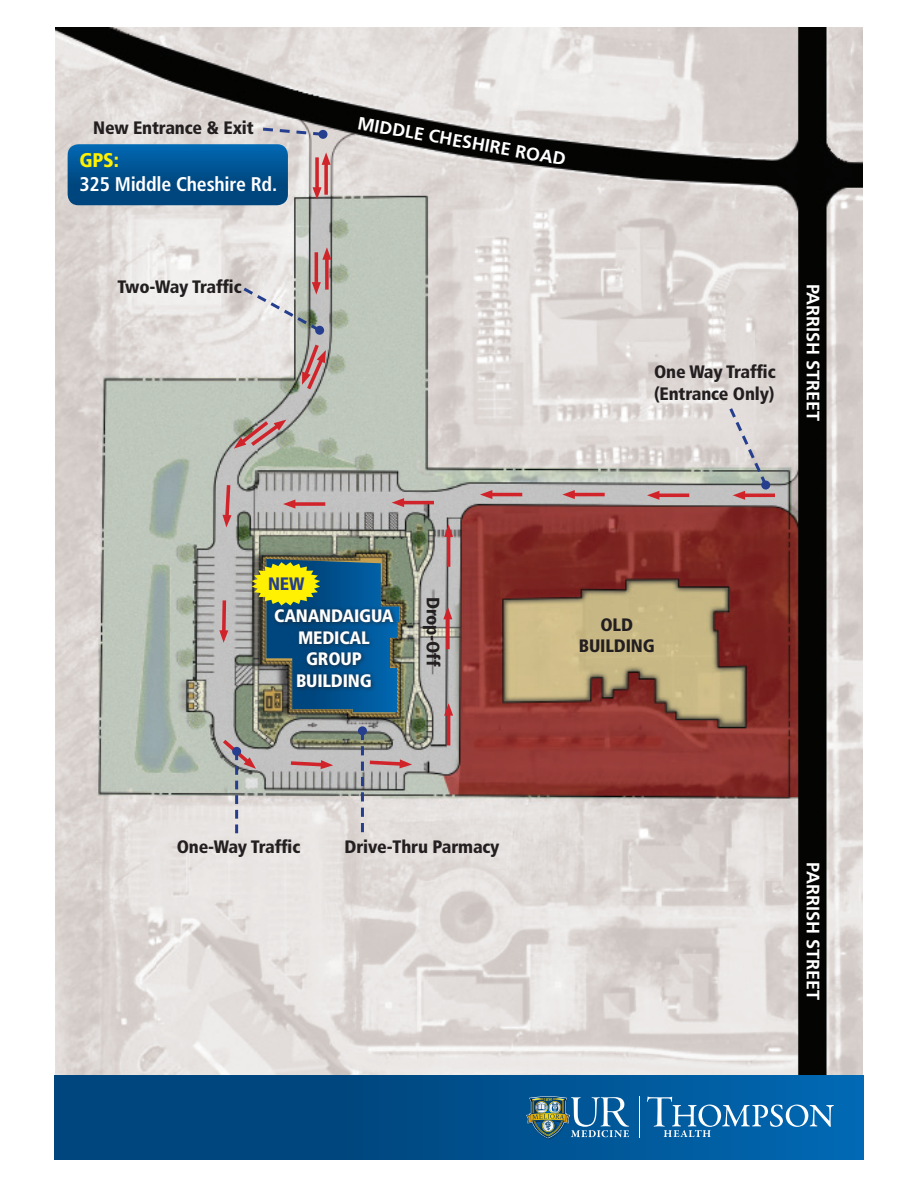
<style>
.page{position:relative;width:918px;height:1188px;background:#fff}
.page>*{position:absolute;margin:0;border:0;box-sizing:border-box;transform-origin:0 0}
.t1{font:700 condensed 19.8px "Frutiger LT Std";letter-spacing:-.01em;color:#fff}
.t2{font:900 condensed 19.8px "Frutiger LT Std";color:#fff101}
.t3{font:900 condensed 18px "Frutiger LT Std";letter-spacing:-.01em;color:#231f20}
.t4{font:700 18px "Frutiger LT Std";color:#fff}
.t5{font:900 condensed 18px/21.6px "Frutiger LT Std";letter-spacing:-.01em;color:#fff;text-align:center}
.t6{font:900 condensed 18px "Frutiger LT Std";color:#253f8e}
</style>
<div class="page">
<img style="left:55px;top:28px;width:807px;height:1047px">
<svg style="left:260px;top:126px;width:66px;height:12px"></svg>
<div style="left:319px;top:130px;width:9px;height:9px;background:#253f8e;border-radius:50%"></div>
<div style="left:358px;top:726px;width:9px;height:9px;background:#253f8e;border-radius:50%"></div>
<hr style="left:740px;top:494px;width:35px;height:3px;background:#d1232a">
<hr style="left:654px;top:494px;width:35px;height:3px;background:#d1232a">
<svg style="left:647px;top:491px;width:12px;height:9px"></svg>
<hr style="left:570px;top:493px;width:35px;height:3px;background:#d1232a">
<svg style="left:562px;top:490px;width:13px;height:9px"></svg>
<hr style="left:487px;top:493px;width:35px;height:3px;background:#d1232a">
<svg style="left:480px;top:490px;width:12px;height:9px"></svg>
<svg style="left:315px;top:157px;width:4px;height:30px"></svg>
<svg style="left:313px;top:187px;width:9px;height:13px"></svg>
<svg style="left:324px;top:165px;width:4px;height:30px"></svg>
<svg style="left:322px;top:152px;width:9px;height:13px"></svg>
<hr style="left:315px;top:252px;width:3px;height:35px;background:#d1232a">
<svg style="left:240px;top:282px;width:84px;height:52px;background:#c9c8c8"></svg>
<svg style="left:325px;top:260px;width:4px;height:30px"></svg>
<svg style="left:322px;top:247px;width:9px;height:13px"></svg>
<svg style="left:300px;top:341px;width:28px;height:52px"></svg>
<svg style="left:234px;top:418px;width:52px;height:31px;background:#af908a"></svg>
<hr style="left:399px;top:501px;width:35px;height:3px;background:#d1232a">
<svg style="left:392px;top:498px;width:12px;height:9px"></svg>
<svg style="left:295px;top:502px;width:30px;height:4px"></svg>
<svg style="left:283px;top:500px;width:12px;height:9px"></svg>
<svg style="left:223px;top:481px;width:9px;height:46px"></svg>
<svg style="left:219px;top:597px;width:9px;height:46px"></svg>
<svg style="left:287px;top:759px;width:46px;height:10px"></svg>
<svg style="left:361px;top:731px;width:51px;height:101px;background:#b7b2b1"></svg>
<hr style="left:447px;top:710px;width:3px;height:36px;background:#d1232a">
<svg style="left:444px;top:703px;width:9px;height:13px"></svg>
<svg style="left:446px;top:619px;width:4px;height:30px"></svg>
<svg style="left:443px;top:607px;width:9px;height:12px"></svg>
<hr style="left:447px;top:532px;width:3px;height:35px;background:#d1232a">
<svg style="left:444px;top:524px;width:9px;height:13px"></svg>
<svg style="left:219px;top:736px;width:37px;height:97px;background:#bebab9"></svg>
<div style="left:232px;top:747px;width:9px;height:9px;background:#253f8e;border-radius:50%"></div>
<svg style="left:68px;top:144px;width:220px;height:61px;background:#025390"></svg>
<svg style="left:252px;top:559px;width:147px;height:153px;background:#537661"></svg>
<div style="left:271px;top:606px;width:128px;height:86px;background:#231f20;opacity:.75"></div>
<svg style="left:727px;top:405px;width:43px;height:95px;background:#c9c2c1"></svg>
<div style="left:761px;top:481px;width:9px;height:9px;background:#253f8e;border-radius:50%"></div>
<div style="left:55px;top:1075px;width:809px;height:84px;background:linear-gradient(to right,#003e71,#0165ad)"></div>
<svg style="left:647px;top:1096px;width:187px;height:41px;background:#2c7cb6"></svg>
<hr style="left:639px;top:1097px;width:1px;height:41px;background:#fff">
<img style="left:525px;top:1096px;width:46px;height:45px">
<img style="left:526px;top:1096px;width:103px;height:42px">
<p class="t3" style="left:93px;top:117px;width:162px">New Entrance &amp; Exit</p>
<p class="t2" style="left:80px;top:148px;width:41px">GPS:</p>
<p class="t1" style="left:80px;top:172px;width:199px">325 Middle Cheshire Rd.</p>
<p class="t3" style="left:117px;top:276px;width:126px">Two-Way Traffic</p>
<p class="t4" style="left:360px;top:112px;width:213px;rotate:10deg">MIDDLE CHESHIRE ROAD</p>
<p class="t3" style="left:654px;top:361px;width:123px">One Way Traffic</p>
<p class="t3" style="left:654px;top:383px;width:122px">(Entrance Only)</p>
<p class="t4" style="left:824px;top:284px;width:139px;rotate:90deg">PARRISH STREET</p>
<p class="t6" style="left:268px;top:573px;width:38px">NEW</p>
<p class="t5" style="left:274px;top:605px;width:121px">CANANDAIGUA<br>MEDICAL<br>GROUP</p>
<p class="t5" style="left:296px;top:670px;width:77px">BUILDING</p>
<p class="t3" style="left:444px;top:597px;width:71px;rotate:90deg">Drop-Off</p>
<p class="t3" style="left:177px;top:836px;width:125px">One-Way Traffic</p>
<p class="t3" style="left:345px;top:836px;width:157px">Drive-Thru Parmacy</p>
<p class="t3" style="left:600px;top:614px;width:34px">OLD</p>
<p class="t3" style="left:579px;top:635px;width:77px">BUILDING</p>
<p class="t4" style="left:824px;top:862px;width:139px;rotate:90deg">PARRISH STREET</p>
</div>
